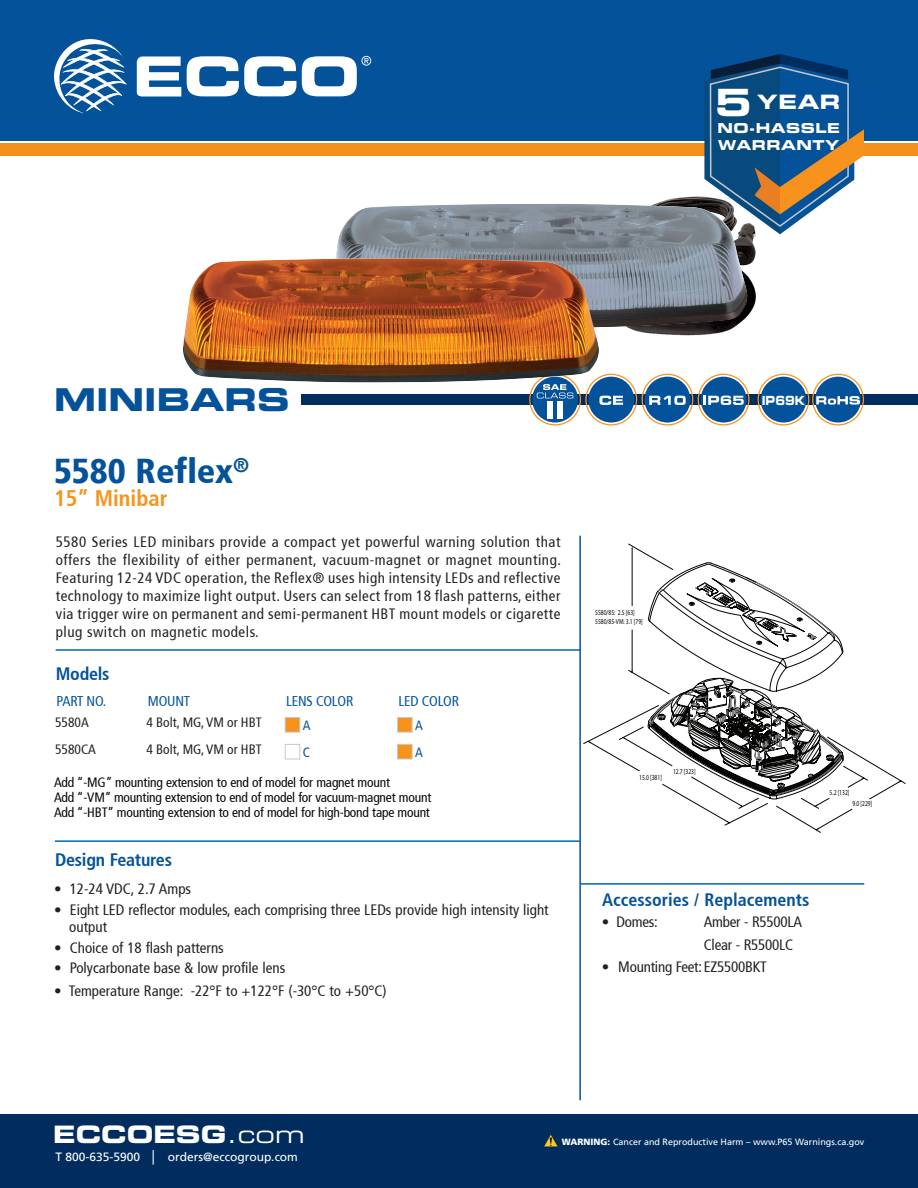
<style>
.page{position:relative;width:918px;height:1188px;background:#fff}
.page>*{position:absolute;margin:0;border:0;box-sizing:border-box;transform-origin:0 0}
.t1{font:37.5px "Eurostile LT Std Bold Ex 2";color:#fff}
.t2{font:900 condensed 34.5px "Frutiger 77";color:#04529a}
.t3{font:31.5px "Eurostile LT Std Bold Ex 2";color:#04529a}
.t4{font:24px "Eurostile LT Std Bold Ex 2";color:#fff}
.t5{font:700 condensed 22.5px "Frutiger 67";color:#f7931d}
.t6{font:19.8px "Eurostile LT Std Bold Ex 2";color:#fff}
.t7{font:700 condensed 18px "Frutiger 67";color:#04529a}
.Body_text{font:condensed 15px/18px "Frutiger 57";color:#231f20;text-align:justify}
.t8{font:condensed 14.1px "Frutiger 57";letter-spacing:-.015em;color:#04529a}
.t9{font:13.65px/16.5px "Eurostile LT Std Bold Ex 2";letter-spacing:.035em;color:#fff}
.t10{font:condensed 13.5px "Frutiger 57";letter-spacing:-.015em;color:#040503}
.t11{font:condensed 13.5px "Frutiger 57";color:#231f20}
.t12{font:condensed 13.5px "Frutiger 57";color:#231f20}
.t13{font:condensed 13.5px "Frutiger LT";color:#04529a}
.t14{font:12.6px "Eurostile LT Std Bold Ex 2";color:#fff;scale:.78 1}
.t15{font:12px "Frutiger LT";color:#fff}
.t16{font:9px "Frutiger LT";color:#fff}
.t17{font:7.5px/9px "Myriad Pro";color:#040503;scale:.75 1}
.s1{font-family:"Eurostile LT Std Ex 2"}
.s2{font-family:"Arial"}
.s3{font-weight:900}
</style>
<div class="page">
<div style="left:301px;top:394px;width:617px;height:11px;background:#002d5e"></div>
<div style="left:0;top:144px;width:918px;height:12px;background:#f4911d"></div>
<div style="left:0;top:0;width:918px;height:140px;background:#04529a"></div>
<svg style="left:137px;top:56px;width:44px;height:41px"></svg>
<svg style="left:187px;top:56px;width:109px;height:40px"></svg>
<svg style="left:54px;top:39px;width:72px;height:74px"></svg>
<svg style="left:302px;top:56px;width:69px;height:40px"></svg>
<div style="left:0;top:1115px;width:918px;height:73px;background:#002d5e"></div>
<svg style="left:544px;top:1134px;width:14px;height:13px"></svg>
<svg style="left:704px;top:54px;width:160px;height:180px"></svg>
<img style="left:629px;top:193px;width:129px;height:143px">
<hr style="left:56px;top:649px;width:525px;height:2px;background:#0166b3">
<hr style="left:581px;top:883px;width:283px;height:2px;background:#0166b3">
<hr style="left:55px;top:840px;width:525px;height:2px;background:#0166b3">
<svg style="left:529px;top:374px;width:221px;height:52px"></svg>
<img style="left:336px;top:204px;width:411px;height:124px">
<img style="left:183px;top:258px;width:416px;height:124px">
<div style="left:285px;top:717px;width:15px;height:16px;background:#f7931d;border:1px solid #c7c8ca"></div>
<div style="left:397px;top:717px;width:16px;height:16px;background:#f7931d;border:1px solid #c7c8ca"></div>
<div style="left:285px;top:744px;width:15px;height:15px;background:#fff;border:1px solid #c7c8ca"></div>
<div style="left:397px;top:744px;width:16px;height:15px;background:#f7931d;border:1px solid #c7c8ca"></div>
<hr style="left:579px;top:536px;width:2px;height:564px;background:#04529a">
<svg style="left:584px;top:544px;width:321px;height:289px"></svg>
<svg style="left:758px;top:374px;width:106px;height:52px"></svg>
<p class="t1" style="left:715px;top:76px;width:39px">5</p>
<p class="t9" style="left:718px;top:120px;width:124px">NO-HASSLE<br>WARRANTY</p>
<p class="t6" style="left:757px;top:88px;width:85px">YEAR</p>
<p class="t3" style="left:54px;top:378px;width:237px">MINIBARS</p>
<p class="t2" style="left:54px;top:451px;width:197px">5580 Reflex<sup>®</sup></p>
<p class="t5" style="left:54px;top:485px;width:115px">15” Minibar</p>
<p class="Body_text" style="left:56px;top:533px;width:507px">5580 Series LED minibars provide a compact yet powerful warning solution that offers the flexibility of either permanent, vacuum-magnet or magnet mounting.<br>Featuring 12-24 VDC operation, the Reflex® uses high intensity LEDs and reflective technology to maximize light output. Users can select from 18 flash patterns, either via trigger wire on permanent and semi-permanent HBT mount models or cigarette plug switch on magnetic models.</p>
<p class="t7" style="left:56px;top:663px;width:55px">Models</p>
<p class="t8" style="left:57px;top:693px;width:51px">PART NO.</p>
<p class="t8" style="left:148px;top:693px;width:44px">MOUNT</p>
<p class="t8" style="left:286px;top:693px;width:69px">LENS COLOR</p>
<p class="t8" style="left:398px;top:693px;width:62px">LED COLOR</p>
<p class="t12" style="left:55px;top:715px;width:35px">5580A</p>
<p class="t11" style="left:147px;top:715px;width:117px">4 Bolt, MG, VM or HBT</p>
<p class="t13" style="left:303px;top:717px;width:9px">A</p>
<p class="t13" style="left:415px;top:717px;width:9px">A</p>
<p class="t12" style="left:55px;top:742px;width:42px">5580CA</p>
<p class="t11" style="left:147px;top:742px;width:117px">4 Bolt, MG, VM or HBT</p>
<p class="t13" style="left:303px;top:744px;width:9px">C</p>
<p class="t13" style="left:415px;top:744px;width:9px">A</p>
<p class="t10" style="left:54px;top:774px;width:338px">Add “-MG” mounting extension to end of model for magnet mount</p>
<p class="t10" style="left:54px;top:789px;width:379px">Add “-VM” mounting extension to end of model for vacuum-magnet mount</p>
<p class="t10" style="left:54px;top:804px;width:377px">Add “-HBT” mounting extension to end of model for high-bond tape mount</p>
<p class="t7" style="left:55px;top:849px;width:118px">Design Features</p>
<p class="Body_text" style="left:54px;top:880px;width:138px">• 12-24 VDC, 2.7 Amps</p>
<p class="Body_text" style="left:69px;top:902px;width:481px;line-height:16.5px;text-indent:-15px">• Eight LED reflector modules, each comprising three LEDs provide high intensity light output</p>
<p class="Body_text" style="left:54px;top:938px;width:171px">• Choice of 18 flash patterns</p>
<p class="Body_text" style="left:54px;top:959px;width:232px">• Polycarbonate base &amp; low profile lens</p>
<p class="Body_text" style="left:54px;top:982px;width:334px">• Temperature Range: -22°F to +122°F (-30°C to +50°C)</p>
<p class="t14" style="left:762px;top:392px;width:57px">IP69K</p>
<p class="t17" style="left:595px;top:608px;width:65px">5580/85: 2.5 [63]<br>5580/85-VM: 3.1 [79]</p>
<p class="t17" style="left:639px;top:773px;width:32px">15.0 [381]</p>
<p class="t17" style="left:673px;top:767px;width:32px">12.7 [323]</p>
<p class="t17" style="left:830px;top:788px;width:28px">5.2 [132]</p>
<p class="t17" style="left:853px;top:799px;width:28px">9.0 [229]</p>
<p class="t7" style="left:602px;top:889px;width:209px">Accessories / Replacements</p>
<p class="Body_text" style="left:602px;top:913px;width:58px">• Domes:</p>
<p class="Body_text" style="left:704px;top:913px;width:100px">Amber - R5500LA</p>
<p class="Body_text" style="left:704px;top:935px;width:91px">Clear - R5500LC</p>
<p class="Body_text" style="left:602px;top:958px;width:167px">• Mounting Feet:EZ5500BKT</p>
<p class="t4" style="left:53px;top:1117px;width:253px">ECCOESG<span class="s1">.com</span></p>
<p class="t15" style="left:56px;top:1150px;width:244px">T 800-635-5900 <span class="s2">│</span> orders@eccogroup.com</p>
<p class="t16" style="left:562px;top:1137px;width:304px"><span class="s3">WARNING:</span> Cancer and Reproductive Harm – www.P65 Warnings.ca.gov</p>
</div>
